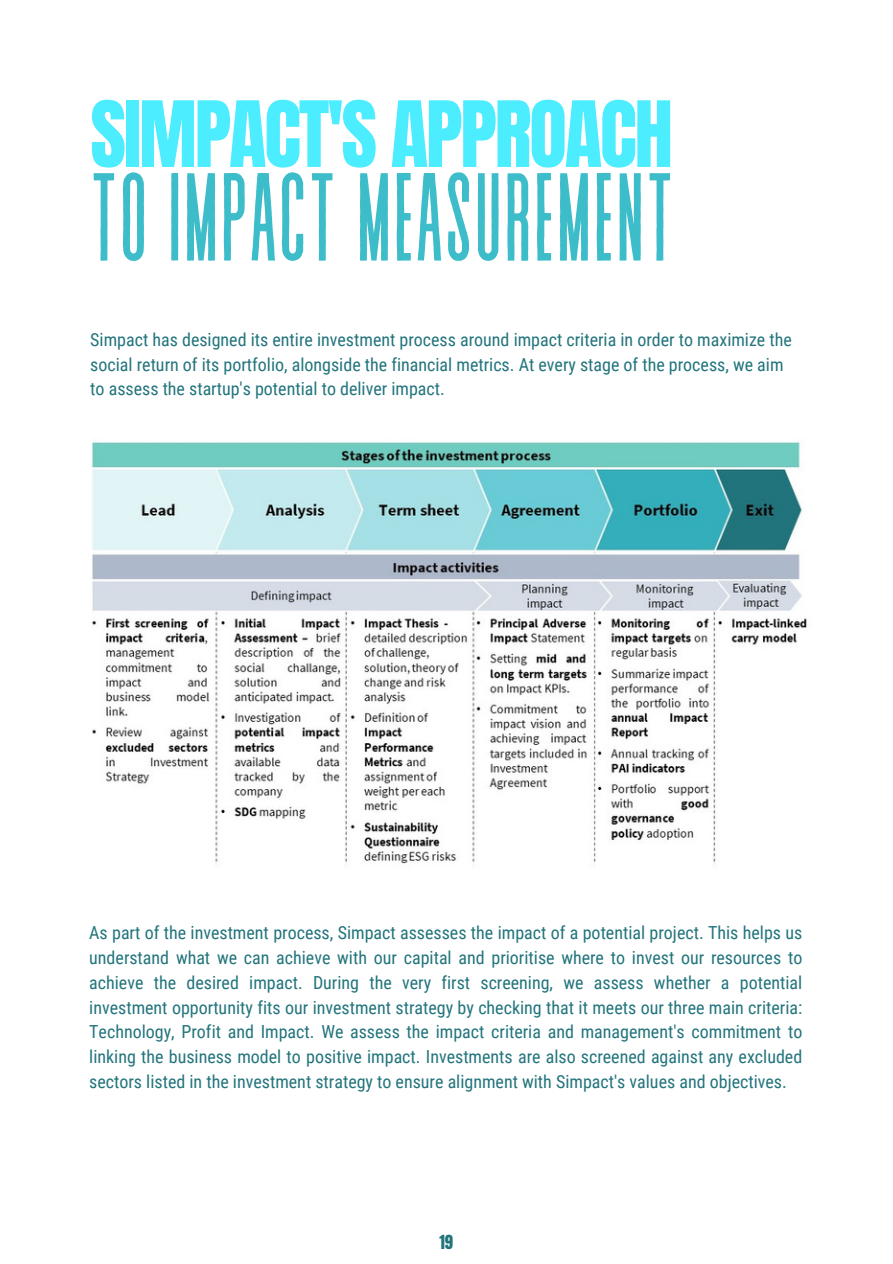
<style>
.page{position:relative;width:893px;height:1264px;background:#fff}
.page>*{position:absolute;margin:0;border:0;box-sizing:border-box;transform-origin:0 0}
.t1{font:124.8px "Revive 80 Tall";color:#3dbcc9}
.t2{font:77.55px "Anton";letter-spacing:-.03em;color:#4bedff}
.t3{font:18px/24.8px "Roboto Condensed";color:#22747c}
.t4{font:16.5px "Anton";color:#22747c}
</style>
<div class="page">
<img style="left:91px;top:442px;width:716px;height:423px">
<p class="t2" style="left:90px;top:79px;width:584px">SIMPACT'S APPROACH</p>
<p class="t1" style="left:89px;top:153px;width:586px">TO IMPACT MEASUREMENT</p>
<p class="t3" style="left:90px;top:327px;width:703px">Simpact has designed its entire investment process around impact criteria in order to maximize the social return of its portfolio, alongside the financial metrics. At every stage of the process, we aim to assess the startup's potential to deliver impact.</p>
<p class="t3" style="left:89px;top:920px;width:714px;text-align:justify">As part of the investment process, Simpact assesses the impact of a potential project. This helps us understand what we can achieve with our capital and prioritise where to invest our resources to achieve the desired impact. During the very first screening, we assess whether a potential investment opportunity fits our investment strategy by checking that it meets our three main criteria:<br>Technology, Profit and Impact. We assess the impact criteria and management's commitment to linking the business model to positive impact. Investments are also screened against any excluded sectors listed in the investment strategy to ensure alignment with Simpact's values and objectives.</p>
<p class="t4" style="left:439px;top:1230px;width:15px">19</p>
</div>
